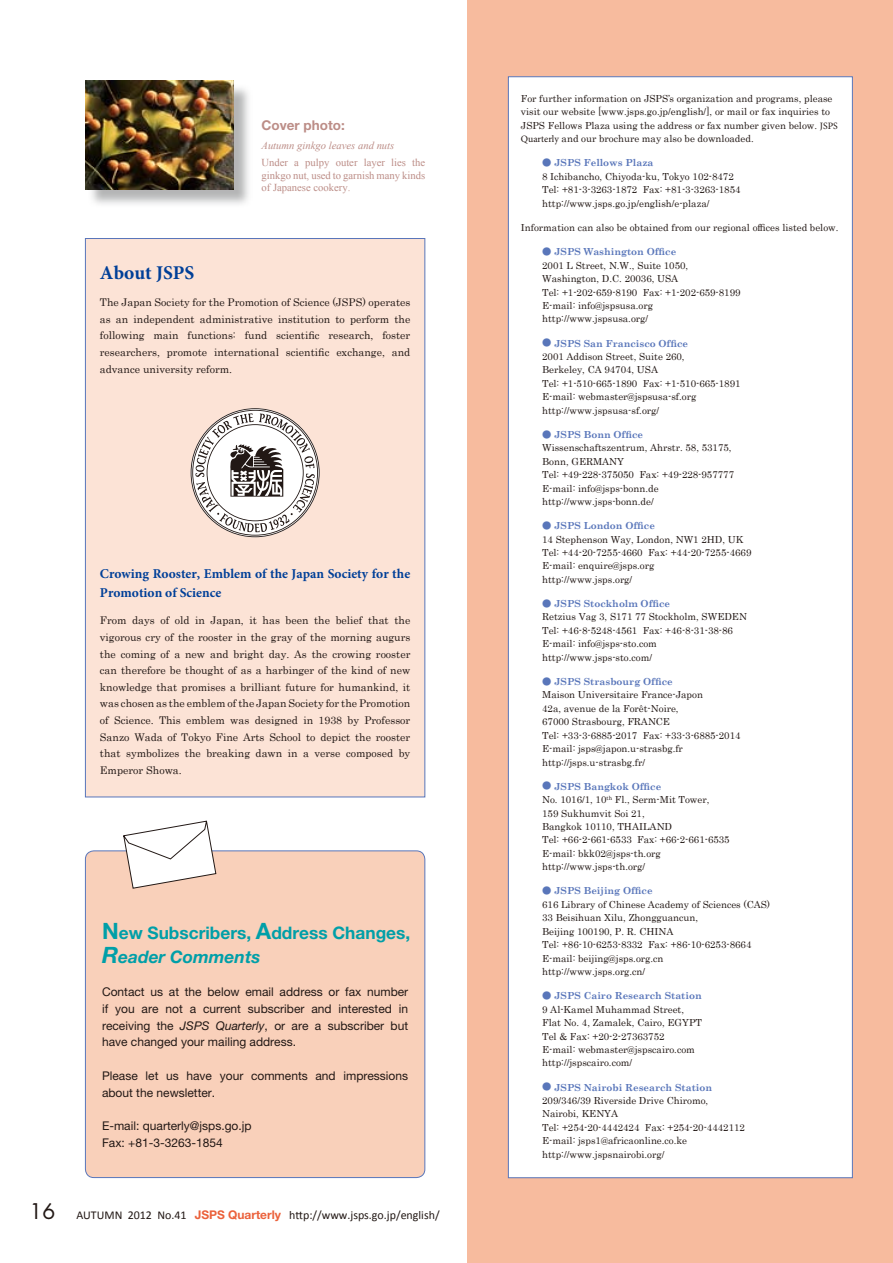
<style>
.page{position:relative;width:893px;height:1263px;background:#fff}
.page>*{position:absolute;margin:0;border:0;box-sizing:border-box;transform-origin:0 0}
.t1{font:700 19.5px "Minion Pro";color:#003f98}
.t2{font:700 17.25px/24.5px "Helvetica Neue";color:#009fa8}
.t3{font:700 13.5px/19.2px "Minion Pro";color:#003f98}
.t4{font:700 13.5px "Helvetica Neue";color:#bc8d87}
.t5{font:12px/16.8px "Helvetica Neue";color:#221815}
.t6{font:12px "Calibri";color:#221815}
.t7{font:10.65px/16.6px "Century";color:#221815;text-align:justify}
.t8{font:10.65px/12.8px "Times New Roman";color:#bc8d87;text-align:justify}
.t9{font:italic 10.65px "Times New Roman";color:#bc8d87}
.t10{font:9.75px/13.5px "Century";color:#221815}
.t11{font:700 9.75px "Century Schoolbook";color:#5976ba}
.s1{font-size:22.5px}
.s2{font-style:italic;font-size:22.5px}
.s3{font-style:italic}
.s4{font-family:"Futura";font-size:21px}
.s5{font-family:"Helvetica Neue";font-weight:700;color:#eb613b}
.s6{font-family:"Minion Pro"}
.s7{font-family:"Shin M Go Pro";font-size:9.3px}
</style>
<div class="page">
<div style="left:468px;top:0;width:425px;height:1263px;background:#f7bb9e"></div>
<div style="left:85px;top:238px;width:340px;height:559px;background:#fce3d6;border:1px solid #5976ba"></div>
<div style="left:85px;top:851px;width:340px;height:326px;background:#f9d0ba;border-radius:9px"></div>
<div style="left:85px;top:850px;width:340px;height:328px;border:1px solid #5976ba;border-radius:9px"></div>
<div style="left:508px;top:77px;width:345px;height:1101px;background:#fff;border:1px solid #5976ba"></div>
<svg style="left:191px;top:408px;width:129px;height:129px"></svg>
<img style="left:87px;top:88px;width:162px;height:116px">
<img style="left:85px;top:81px;width:149px;height:108px">
<svg style="left:123px;top:820px;width:94px;height:69px"></svg>
<h1 class="t1" style="left:100px;top:259px;width:96px">About JSPS</h1>
<h3 class="t4" style="left:261px;top:117px;width:85px">Cover photo:</h3>
<p class="t9" style="left:261px;top:138px;width:134px">Autumn ginkgo leaves and nuts</p>
<p class="t8" style="left:261px;top:156px;width:165px">Under a pulpy outer layer lies the ginkgo nut, used to garnish many kinds of Japanese cookery.</p>
<p class="t7" style="left:100px;top:293px;width:312px">The Japan Society for the Promotion of Science (JSPS) operates as an independent administrative institution to perform the following main functions: fund scientific research, foster researchers, promote international scientific exchange, and advance university reform.</p>
<h3 class="t3" style="left:100px;top:563px;width:312px">Crowing Rooster, Emblem of the Japan Society for the<br>Promotion of Science</h3>
<p class="t7" style="left:100px;top:611px;width:312px">From days of old in Japan, it has been the belief that the vigorous cry of the rooster in the gray of the morning augurs the coming of a new and bright day. As the crowing rooster can therefore be thought of as a harbinger of the kind of new knowledge that promises a brilliant future for humankind, it was chosen as the emblem of the Japan Society for the Promotion of Science. This emblem was designed in 1938 by Professor Sanzo Wada of Tokyo Fine Arts School to depict the rooster that symbolizes the breaking dawn in a verse composed by Emperor Showa.</p>
<h2 class="t2" style="left:102px;top:920px;width:310px"><span class="s1">N</span>ew Subscribers, <span class="s1">A</span>ddress Changes,<br><span class="s2">R</span><span class="s3">eader Comments</span></h2>
<p class="t5" style="left:102px;top:983px;width:308px;text-align:justify">Contact us at the below email address or fax number if you are not a current subscriber and interested in receiving the <span class="s3">JSPS Quarterly</span>, or are a subscriber but have changed your mailing address.</p>
<p class="t5" style="left:102px;top:1067px;width:308px">Please let us have your comments and impressions about the newsletter.</p>
<p class="t5" style="left:102px;top:1117px;width:151px">E-mail: quarterly@jsps.go.jp<br>Fax: +81-3-3263-1854</p>
<p class="t6" style="left:29px;top:1207px;width:412px"><span class="s4">16</span> AUTUMN 2012 No.41 <span class="s5">JSPS Quarterly</span> http://www.jsps.go.jp/english/</p>
<p class="t10" style="left:521px;top:91px;width:318px">For further information on JSPS’s organization and programs, please visit our website [www.jsps.go.jp/english/], or mail or fax inquiries to JSPS Fellows Plaza using the address or fax number given below. <span class="s6">JSPS Quarterly</span> and our brochure may also be downloaded.</p>
<p class="t11" style="left:542px;top:157px;width:113px"><span class="s7">●</span> JSPS Fellows Plaza</p>
<p class="t10" style="left:542px;top:169px;width:200px">8 Ichibancho, Chiyoda-ku, Tokyo 102-8472<br>Tel: +81-3-3263-1872 Fax: +81-3-3263-1854 http://www.jsps.go.jp/english/e-plaza/</p>
<p class="t10" style="left:521px;top:220px;width:319px">Information can also be obtained from our regional offices listed below.</p>
<p class="t11" style="left:542px;top:246px;width:136px"><span class="s7">●</span> JSPS Washington Office</p>
<p class="t10" style="left:542px;top:257px;width:200px">2001 L Street, N.W., Suite 1050,<br>Washington, D.C. 20036, USA<br>Tel: +1-202-659-8190 Fax: +1-202-659-8199<br>E-mail: info@jspsusa.org http://www.jspsusa.org/</p>
<p class="t11" style="left:542px;top:337px;width:147px"><span class="s7">●</span> JSPS San Francisco Office</p>
<p class="t10" style="left:542px;top:349px;width:200px">2001 Addison Street, Suite 260,<br>Berkeley, CA 94704, USA<br>Tel: +1-510-665-1890 Fax: +1-510-665-1891<br>E-mail: webmaster@jspsusa-sf.org http://www.jspsusa-sf.org/</p>
<p class="t11" style="left:542px;top:428px;width:102px"><span class="s7">●</span> JSPS Bonn Office</p>
<p class="t10" style="left:542px;top:440px;width:193px">Wissenschaftszentrum, Ahrstr. 58, 53175,<br>Bonn, GERMANY<br>Tel: +49-228-375050 Fax: +49-228-957777<br>E-mail: info@jsps-bonn.de http://www.jsps-bonn.de/</p>
<p class="t11" style="left:542px;top:520px;width:114px"><span class="s7">●</span> JSPS London Office</p>
<p class="t10" style="left:542px;top:531px;width:211px">14 Stephenson Way, London, NW1 2HD, UK Tel: +44-20-7255-4660 Fax: +44-20-7255-4669<br>E-mail: enquire@jsps.org<br>http://www.jsps.org/</p>
<p class="t11" style="left:542px;top:598px;width:129px"><span class="s7">●</span> JSPS Stockholm Office</p>
<p class="t10" style="left:542px;top:609px;width:206px">Retzius Vag 3, S171 77 Stockholm, SWEDEN Tel: +46-8-5248-4561 Fax: +46-8-31-38-86<br>E-mail: info@jsps-sto.com http://www.jsps-sto.com/</p>
<p class="t11" style="left:542px;top:675px;width:132px"><span class="s7">●</span> JSPS Strasbourg Office</p>
<p class="t10" style="left:542px;top:687px;width:200px">Maison Universitaire France-Japon<br>42a, avenue de la Forêt-Noire,<br>67000 Strasbourg, FRANCE<br>Tel: +33-3-6885-2017 Fax: +33-3-6885-2014<br>E-mail: jsps@japon.u-strasbg.fr http://jsps.u-strasbg.fr/</p>
<p class="t11" style="left:542px;top:780px;width:121px"><span class="s7">●</span> JSPS Bangkok Office</p>
<p class="t10" style="left:542px;top:792px;width:189px">No. 1016/1, 10<sup>th</sup> Fl., Serm-Mit Tower,<br>159 Sukhumvit Soi 21,<br>Bangkok 10110, THAILAND<br>Tel: +66-2-661-6533 Fax: +66-2-661-6535<br>E-mail: bkk02@jsps-th.org http://www.jsps-th.org/</p>
<p class="t11" style="left:542px;top:885px;width:112px"><span class="s7">●</span> JSPS Beijing Office</p>
<p class="t10" style="left:542px;top:897px;width:229px">616 Library of Chinese Academy of Sciences (CAS)<br>33 Beisihuan Xilu, Zhongguancun,<br>Beijing 100190, P. R. CHINA<br>Tel: +86-10-6253-8332 Fax: +86-10-6253-8664<br>E-mail: beijing@jsps.org.cn<br>http://www.jsps.org.cn/</p>
<p class="t11" style="left:542px;top:990px;width:161px"><span class="s7">●</span> JSPS Cairo Research Station</p>
<p class="t10" style="left:542px;top:1001px;width:161px">9 Al-Kamel Muhammad Street,<br>Flat No. 4, Zamalek, Cairo, EGYPT<br>Tel &amp; Fax: +20-2-27363752<br>E-mail: webmaster@jspscairo.com http://jspscairo.com/</p>
<p class="t11" style="left:542px;top:1081px;width:171px"><span class="s7">●</span> JSPS Nairobi Research Station</p>
<p class="t10" style="left:542px;top:1093px;width:204px">209/346/39 Riverside Drive Chiromo, Nairobi, KENYA<br>Tel: +254-20-4442424 Fax: +254-20-4442112<br>E-mail: jsps1@africaonline.co.ke http://www.jspsnairobi.org/</p>
</div>
